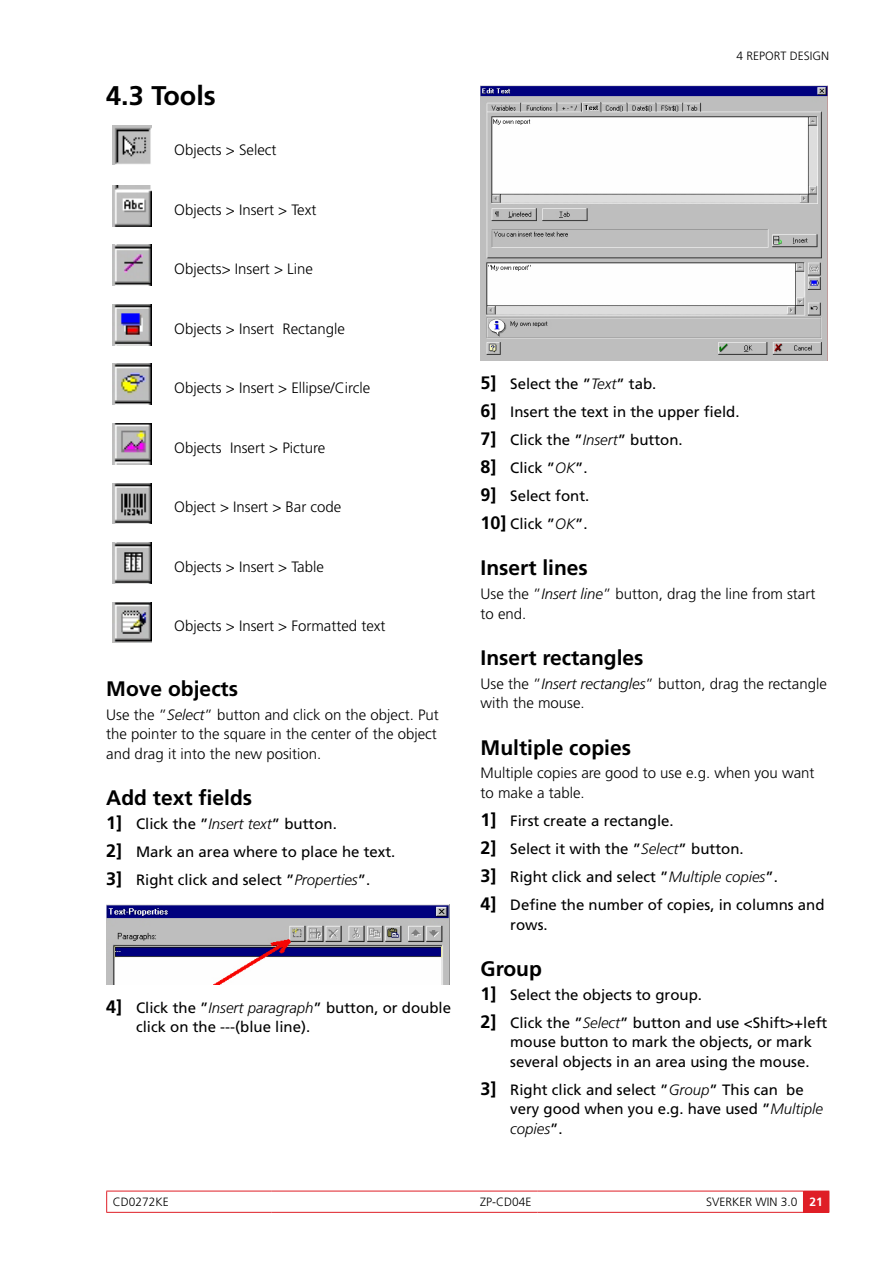
<style>
.page{position:relative;width:893px;height:1263px;background:#fff}
.page>*{position:absolute;margin:0;border:0;box-sizing:border-box;transform-origin:0 0}
.t1{font:700 27px "Frutiger LT Std";color:#000}
.t2{font:700 21px "Frutiger LT Std";color:#000}
.t3{font:15px/28px "Frutiger LT Std";color:#000}
.t4{font:300 15px/19.5px "Frutiger LT Std";color:#000}
.t5{font:300 12px "Frutiger LT Std";color:#000}
.s1{font-style:italic}
.s2{font-weight:700;font-size:18px}
.s3{font-weight:300;font-style:italic}
.s4{font-weight:700;color:#fff}
</style>
<div class="page">
<svg style="left:106px;top:1192px;width:1px;height:20px"></svg>
<hr style="left:106px;top:1191px;width:166px;height:1px;background:#df1e26">
<hr style="left:106px;top:1212px;width:166px;height:1px;background:#df1e26">
<hr style="left:272px;top:1191px;width:266px;height:1px;background:#df1e26">
<hr style="left:272px;top:1212px;width:266px;height:1px;background:#df1e26">
<hr style="left:538px;top:1191px;width:265px;height:1px;background:#df1e26">
<hr style="left:538px;top:1212px;width:265px;height:1px;background:#df1e26">
<svg style="left:803px;top:1191px;width:27px;height:22px"></svg>
<img style="left:112px;top:126px;width:39px;height:38px">
<img style="left:112px;top:185px;width:39px;height:41px">
<img style="left:112px;top:245px;width:39px;height:41px">
<img style="left:112px;top:304px;width:39px;height:41px">
<img style="left:112px;top:364px;width:39px;height:41px">
<img style="left:112px;top:423px;width:39px;height:41px">
<img style="left:112px;top:483px;width:39px;height:41px">
<img style="left:112px;top:542px;width:39px;height:42px">
<img style="left:112px;top:602px;width:39px;height:41px">
<img style="left:106px;top:905px;width:344px;height:80px">
<img style="left:480px;top:85px;width:347px;height:276px">
<h1 class="t1" style="left:106px;top:80px;width:111px">4.3 Tools</h1>
<p class="t4" style="left:174px;top:140px;width:104px">Objects &gt; Select</p>
<p class="t4" style="left:174px;top:200px;width:144px">Objects &gt; Insert &gt; Text</p>
<p class="t4" style="left:174px;top:260px;width:140px">Objects&gt; Insert &gt; Line</p>
<p class="t4" style="left:174px;top:319px;width:172px">Objects &gt; Insert Rectangle</p>
<p class="t4" style="left:174px;top:379px;width:198px">Objects &gt; Insert &gt; Ellipse/Circle</p>
<p class="t4" style="left:174px;top:438px;width:153px">Objects Insert &gt; Picture</p>
<p class="t4" style="left:174px;top:498px;width:169px">Object &gt; Insert &gt; Bar code</p>
<p class="t4" style="left:174px;top:557px;width:151px">Objects &gt; Insert &gt; Table</p>
<p class="t4" style="left:174px;top:617px;width:213px">Objects &gt; Insert &gt; Formatted text</p>
<h2 class="t2" style="left:106px;top:676px;width:133px">Move objects</h2>
<p class="t4" style="left:106px;top:705px;width:334px">Use the ”<span class="s1">Select</span>” button and click on the object. Put the pointer to the square in the center of the object and drag it into the new position.</p>
<h2 class="t2" style="left:106px;top:786px;width:147px">Add text fields</h2>
<p class="t3" style="left:106px;top:810px;width:291px"><span class="s2">1]</span> Click the ”<span class="s3">Insert text</span>” button.<br><span class="s2">2]</span> Mark an area where to place he text.<br><span class="s2">3]</span> Right click and select ”<span class="s3">Properties</span>”.</p>
<p class="t3" style="left:136px;top:998px;width:317px;line-height:19.5px;text-indent:-30px"><span class="s2">4]</span> Click the ”<span class="s3">Insert paragraph</span>” button, or double click on the ---(blue line).</p>
<p class="t5" style="left:736px;top:49px;width:25px">4 Report</p>
<p class="t5" style="left:790px;top:49px;width:32px">design</p>
<p class="t3" style="left:480px;top:370px;width:261px"><span class="s2">5]</span> Select the ”<span class="s3">Text</span>” tab.<br><span class="s2">6]</span> Insert the text in the upper field.<br><span class="s2">7]</span> Click the ”<span class="s3">Insert</span>” button.<br><span class="s2">8]</span> Click ”<span class="s3">OK</span>”.<br><span class="s2">9]</span> Select font.<br><span class="s2">10]</span> Click ”<span class="s3">OK</span>”.</p>
<h2 class="t2" style="left:480px;top:556px;width:109px">Insert lines</h2>
<p class="t4" style="left:480px;top:584px;width:336px">Use the ”<span class="s1">Insert line</span>” button, drag the line from start to end.</p>
<h2 class="t2" style="left:480px;top:645px;width:164px">Insert rectangles</h2>
<p class="t4" style="left:480px;top:674px;width:348px">Use the ”<span class="s1">Insert rectangles</span>” button, drag the rectangle with the mouse.</p>
<h2 class="t2" style="left:480px;top:735px;width:152px">Multiple copies</h2>
<p class="t4" style="left:480px;top:764px;width:336px">Multiple copies are good to use e.g. when you want to make a table.</p>
<p class="t3" style="left:480px;top:807px;width:345px"><span class="s2">1]</span> First create a rectangle.<br><span class="s2">2]</span> Select it with the ”<span class="s3">Select</span>” button.<br><span class="s2">3]</span> Right click and select ”<span class="s3">Multiple copies</span>”.<br><span class="s2">4]</span> Define the number of copies, in columns and</p>
<p class="t3" style="left:510px;top:910px;width:39px">rows.</p>
<h2 class="t2" style="left:480px;top:956px;width:63px">Group</h2>
<p class="t3" style="left:480px;top:980px;width:348px"><span class="s2">1]</span> Select the objects to group.<br><span class="s2">2]</span> Click the ”<span class="s3">Select</span>” button and use &lt;Shift&gt;+left</p>
<p class="t3" style="left:510px;top:1032px;width:303px;line-height:19.5px">mouse button to mark the objects, or mark several objects in an area using the mouse.</p>
<p class="t3" style="left:510px;top:1080px;width:314px;line-height:19.5px;text-indent:-30px"><span class="s2">3]</span> Right click and select ”<span class="s3">Group</span>” This can be very good when you e.g. have used ”<span class="s3">Multiple copies</span>”.</p>
<p class="t5" style="left:113px;top:1195px;width:58px">CD0272KE</p>
<p class="t5" style="left:480px;top:1195px;width:53px">ZP-CD04E</p>
<p class="t5" style="left:706px;top:1195px;width:118px">SVERKER Win 3.0 <span class="s4">21</span></p>
</div>
